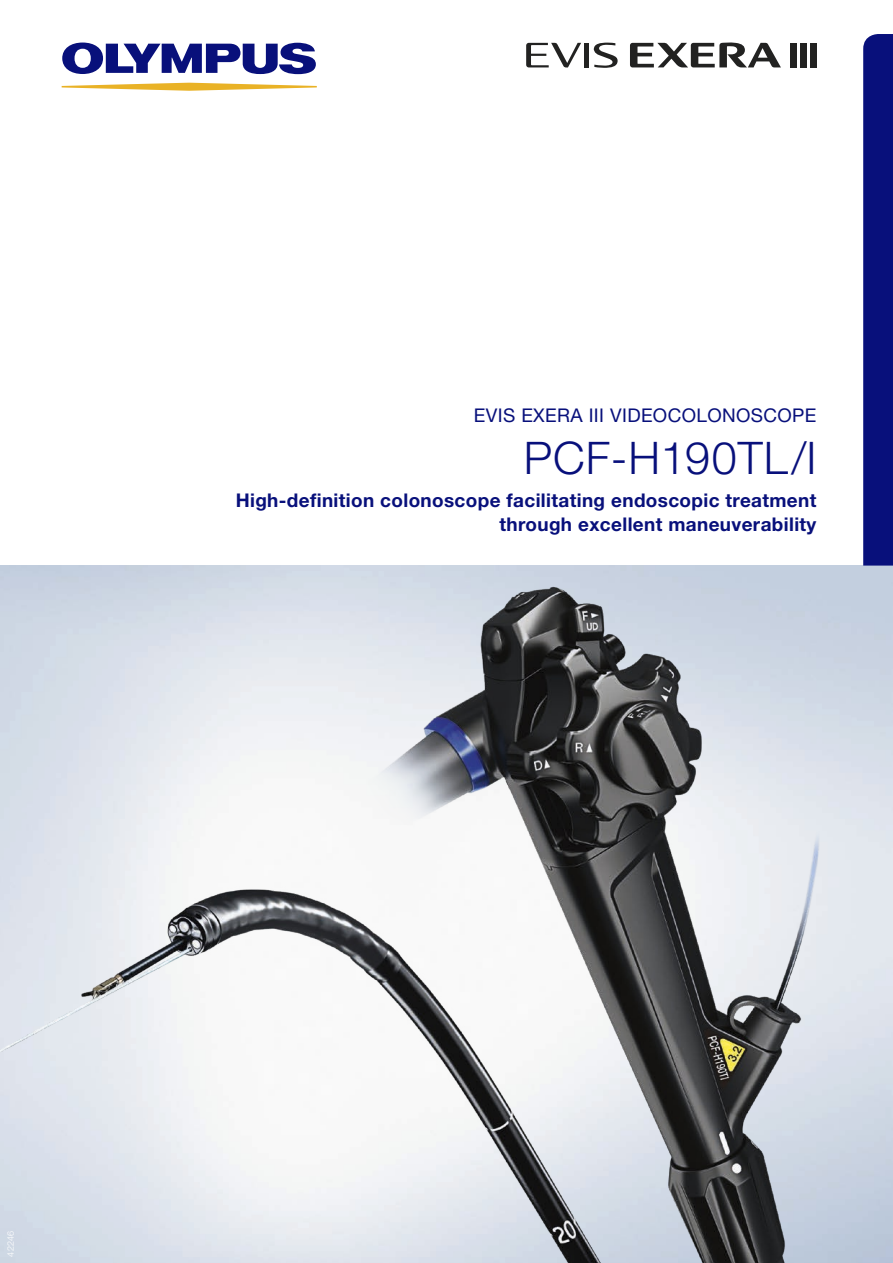
<style>
.page{position:relative;width:893px;height:1263px;background:#fff}
.page>*{position:absolute;margin:0;border:0;box-sizing:border-box;transform-origin:0 0}
.t1{font:300 45px "Helvetica Neue LT Pro";letter-spacing:.02em;color:#08107b}
.t2{font:700 18.9px/24px "Helvetica Neue LT Pro";letter-spacing:.02em;color:#08107b;text-align:right}
.t3{font:18.9px "Helvetica Neue LT Pro";letter-spacing:.02em;color:#08107b}
.t4{font:300 9px "Helvetica Neue LT Std";letter-spacing:.02em;color:#fefefe}
</style>
<div class="page">
<img style="left:0;top:566px;width:893px;height:697px">
<div style="left:584px;top:43px;width:5px;height:24px;background:#222221"></div>
<svg style="left:526px;top:43px;width:55px;height:24px"></svg>
<svg style="left:594px;top:43px;width:24px;height:25px"></svg>
<div style="left:790px;top:43px;width:6px;height:24px;background:#222221"></div>
<div style="left:800px;top:43px;width:6px;height:24px;background:#222221"></div>
<div style="left:810px;top:43px;width:6px;height:24px;background:#222221"></div>
<svg style="left:630px;top:42px;width:151px;height:26px"></svg>
<svg style="left:62px;top:43px;width:254px;height:31px"></svg>
<svg style="left:62px;top:83px;width:255px;height:8px"></svg>
<svg style="left:863px;top:34px;width:30px;height:532px;background:#0e167e"></svg>
<p class="t3" style="left:474px;top:404px;width:344px">EVIS EXERA III VIDEOCOLONOSCOPE</p>
<h1 class="t1" style="left:524px;top:431px;width:294px">PCF H- 190TL I/</h1>
<p class="t2" style="left:236px;top:488px;width:582px">High-definition colonoscope facilitating endoscopic treatment through excellent maneuverability</p>
<p class="t4" style="left:5px;top:1256px;width:27px;rotate:-90deg">42246</p>
</div>
